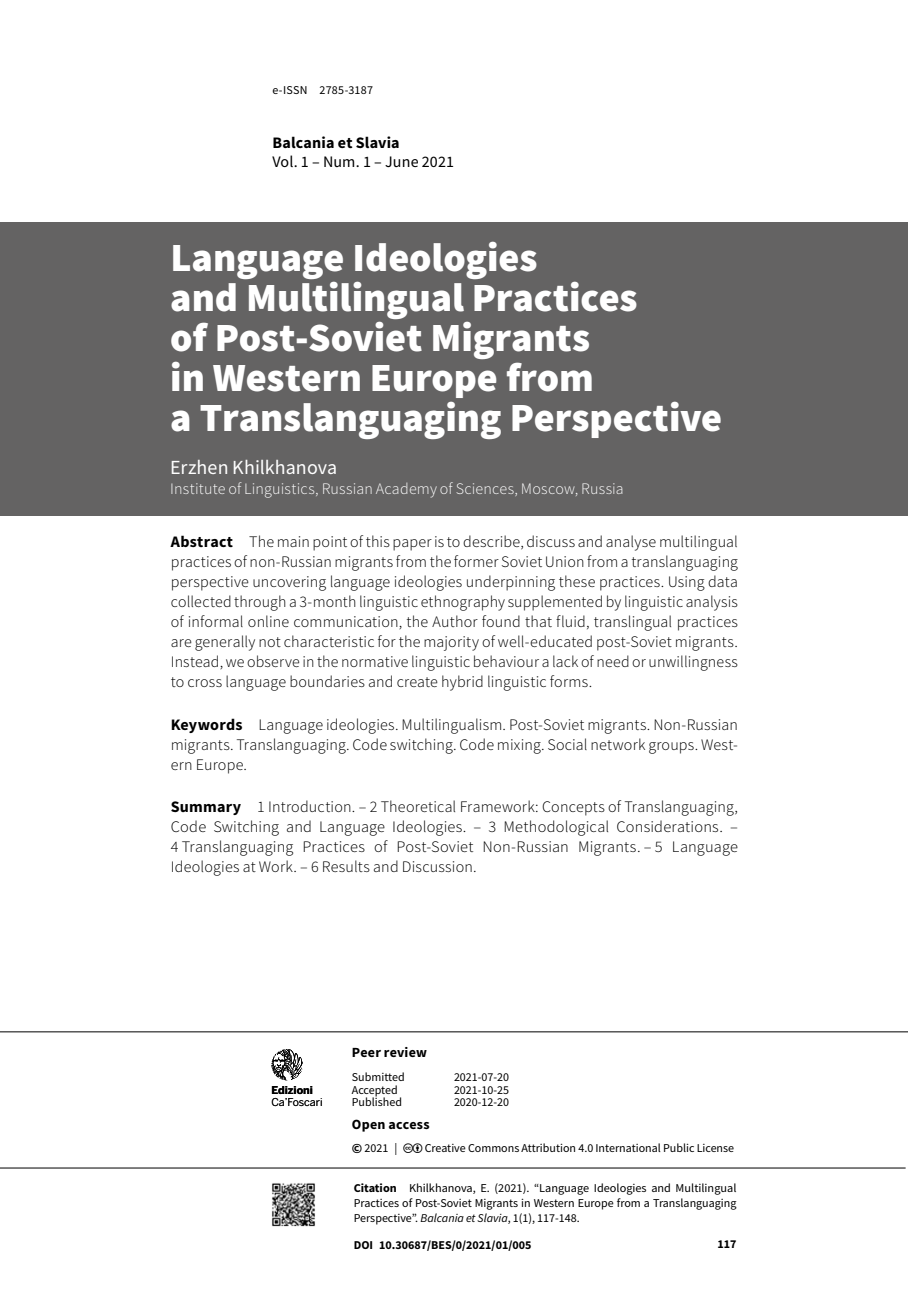
<style>
.page{position:relative;width:908px;height:1304px;background:#fff}
.page>*{position:absolute;margin:0;border:0;box-sizing:border-box;transform-origin:0 0}
.t1{font:900 40px/40px "Source Sans Pro";letter-spacing:-.005em;color:#fff}
.t2{font:20px "Source Sans Pro";color:#fff}
.t3{font:300 16px/20px "Source Sans Pro";letter-spacing:.01em;color:#000;text-align:justify}
.t4{font:300 16px "Source Sans Pro";letter-spacing:.01em;color:#fff}
.t5{font:16px "Source Sans Pro";letter-spacing:.01em;color:#000}
.t6{font:700 16px "Source Sans Pro";letter-spacing:.015em;color:#000}
.t7{font:700 14px "Source Sans Pro";letter-spacing:.02em;color:#000}
.t8{font:12px/15px "Source Sans Pro";color:#000;text-align:justify}
.t9{font:700 12px "Source Sans Pro";color:#000}
.t10{font:10.8px "Benton Sans";letter-spacing:-.01em;color:#000}
.t11{font:700 10.8px "Benton Sans";color:#000}
.s1{font-weight:700}
.s2{font-weight:700;font-size:14px}
.s3{font-style:italic}
</style>
<div class="page">
<hr style="left:0;top:1031px;width:907px;height:1px;background:#000">
<hr style="left:0;top:1168px;width:905px;height:1px;background:#000">
<img style="left:272px;top:1183px;width:43px;height:44px">
<svg style="left:271px;top:1049px;width:32px;height:31px"></svg>
<div style="left:0;top:223px;width:907px;height:293px;background:#646363"></div>
<p class="t8" style="left:272px;top:82px;width:102px">e-ISSN 2785-3187</p>
<p class="t6" style="left:272px;top:131px;width:129px">Balcania et Slavia</p>
<p class="t5" style="left:272px;top:151px;width:183px">Vol. 1 – Num. 1 – June 2021</p>
<h1 class="t1" style="left:170px;top:237px;width:553px">Language Ideologies<br>and Multilingual Practices<br>of Post-Soviet Migrants<br>in Western Europe from<br>a Translanguaging Perspective</h1>
<p class="t2" style="left:170px;top:455px;width:168px">Erzhen Khilkhanova</p>
<p class="t4" style="left:170px;top:479px;width:455px">Institute of Linguistics, Russian Academy of Sciences, Moscow, Russia</p>
<p class="t3" style="left:171px;top:532px;width:568px"><span class="s1">Abstract</span> The main point of this paper is to describe, discuss and analyse multilingual practices of non-Russian migrants from the former Soviet Union from a translanguaging perspective uncovering language ideologies underpinning these practices. Using data collected through a 3-month linguistic ethnography supplemented by linguistic analysis of informal online communication, the Author found that fluid, translingual practices are generally not characteristic for the majority of well-educated post-Soviet migrants.<br>Instead, we observe in the normative linguistic behaviour a lack of need or unwillingness to cross language boundaries and create hybrid linguistic forms.</p>
<p class="t3" style="left:171px;top:714px;width:568px"><span class="s1">Keywords</span> Language ideologies. Multilingualism. Post-Soviet migrants. Non-Russian migrants. Translanguaging. Code switching. Code mixing. Social network groups. West&shy;ern Europe.</p>
<p class="t3" style="left:171px;top:797px;width:568px"><span class="s1">Summary</span> 1 Introduction. – 2 Theoretical Framework: Concepts of Translanguaging, Code Switching and Language Ideologies. – 3 Methodological Considerations. – 4 Translanguaging Practices of Post-Soviet Non-Russian Migrants. – 5 Language Ideologies at Work. – 6 Results and Discussion.</p>
<p class="t11" style="left:271px;top:1084px;width:43px">Edizioni</p>
<p class="t10" style="left:271px;top:1095px;width:53px">Ca’Foscari</p>
<p class="t7" style="left:351px;top:1042px;width:77px">Peer review</p>
<p class="t8" style="left:351px;top:1070px;width:54px">Submitted</p>
<p class="t8" style="left:454px;top:1070px;width:57px">2021-07-20</p>
<p class="t8" style="left:351px;top:1082px;width:47px">Accepted</p>
<p class="t8" style="left:454px;top:1082px;width:57px">2021-10-25</p>
<p class="t8" style="left:351px;top:1095px;width:52px">Published</p>
<p class="t8" style="left:454px;top:1095px;width:57px">2020-12-20</p>
<p class="t7" style="left:351px;top:1115px;width:79px">Open access</p>
<p class="t8" style="left:351px;top:1140px;width:47px"><span class="s2">©</span> 2021 |</p>
<p class="t8" style="left:424px;top:1140px;width:311px">Creative Commons Attribution 4.0 International Public License</p>
<p class="t8" style="left:353px;top:1181px;width:384px"><span class="s1">Citation</span> Khilkhanova, E. (2021). “Language Ideologies and Multilingual Practices of Post-Soviet Migrants in Western Europe from a Translanguaging Perspective”. <span class="s3">Balcania et Slavia</span>, 1(1), 117-148.</p>
<p class="t9" style="left:353px;top:1237px;width:179px">DOI 10.30687/BES/0/2021/01/005</p>
<p class="t9" style="left:717px;top:1236px;width:21px">117</p>
</div>
